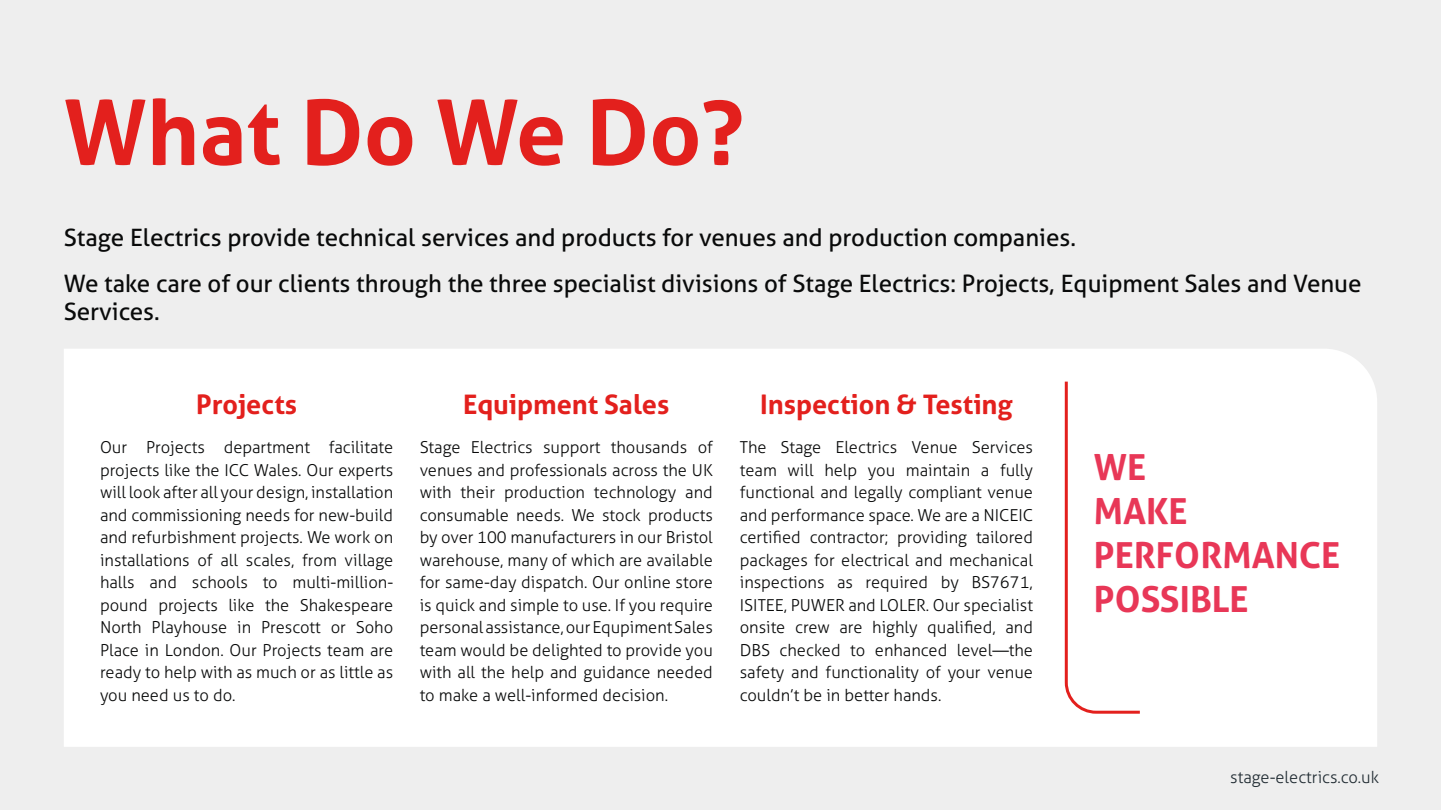
<style>
.page{position:relative;width:1441px;height:810px;background:#fff}
.page>*{position:absolute;margin:0;border:0;box-sizing:border-box;transform-origin:0 0}
.t1{font:700 90px "Aller";color:#e3201d}
.t2{font:700 36px/44px "Aller";color:#e83757}
.t3{font:700 27px "Aller";color:#e3201d}
.t4{font:24px/45.8px "Aller";color:#090a0a}
.t5{font:300 16.5px/22.5px "Aller";color:#090a0a;text-align:justify}
.t6{font:300 16.5px "Aller";color:#202b32}
</style>
<div class="page">
<div style="left:0;top:0;width:1440px;height:810px;background:#eee"></div>
<div style="left:64px;top:349px;width:1312px;height:398px;background:#fff"></div>
<div style="left:1063px;top:379px;width:79px;height:336px;background:#fff"></div>
<h1 class="t1" style="left:64px;top:75px;width:681px">What Do We Do?</h1>
<h3 class="t4" style="left:64px;top:214px;width:1298px">Stage Electrics provide technical services and products for venues and production companies.<br>We take care of our clients through the three specialist divisions of Stage Electrics: Projects, Equipment Sales and Venue</h3>
<h3 class="t4" style="left:64px;top:289px;width:98px">Services.</h3>
<h3 class="t3" style="left:196px;top:387px;width:102px">Projects</h3>
<p class="t5" style="left:100px;top:436px;width:295px">Our Projects department facilitate projects like the ICC Wales. Our experts will look after all your design, installation and commissioning needs for new-build and refurbishment projects. We work on installations of all scales, from village halls and schools to multi-million&shy;pound projects like the Shakespeare North Playhouse in Prescott or Soho Place in London. Our Projects team are ready to help with as much or as little as you need us to do.</p>
<h3 class="t3" style="left:463px;top:387px;width:208px">Equipment Sales</h3>
<p class="t5" style="left:419px;top:436px;width:295px">Stage Electrics support thousands of venues and professionals across the UK with their production technology and consumable needs. We stock products by over 100 manufacturers in our Bristol warehouse, many of which are available for same-day dispatch. Our online store is quick and simple to use. If you require personal assistance, our Equpiment Sales team would be delighted to provide you with all the help and guidance needed to make a well-informed decision.</p>
<h3 class="t3" style="left:760px;top:387px;width:254px">Inspection &amp; Testing</h3>
<p class="t5" style="left:739px;top:436px;width:295px">The Stage Electrics Venue Services team will help you maintain a fully functional and legally compliant venue and performance space. We are a NICEIC certified contractor; providing tailored packages for electrical and mechanical inspections as required by BS7671, ISITEE, PUWER and LOLER. Our specialist onsite crew are highly qualified, and DBS checked to enhanced level—the safety and functionality of your venue couldn’t be in better hands.</p>
<h2 class="t2" style="left:1093px;top:445px;width:248px">WE<br>MAKE<br>PERFORMANCE<br>POSSIBLE</h2>
<p class="t6" style="left:1230px;top:767px;width:150px">stage-electrics.co.uk</p>
</div>
